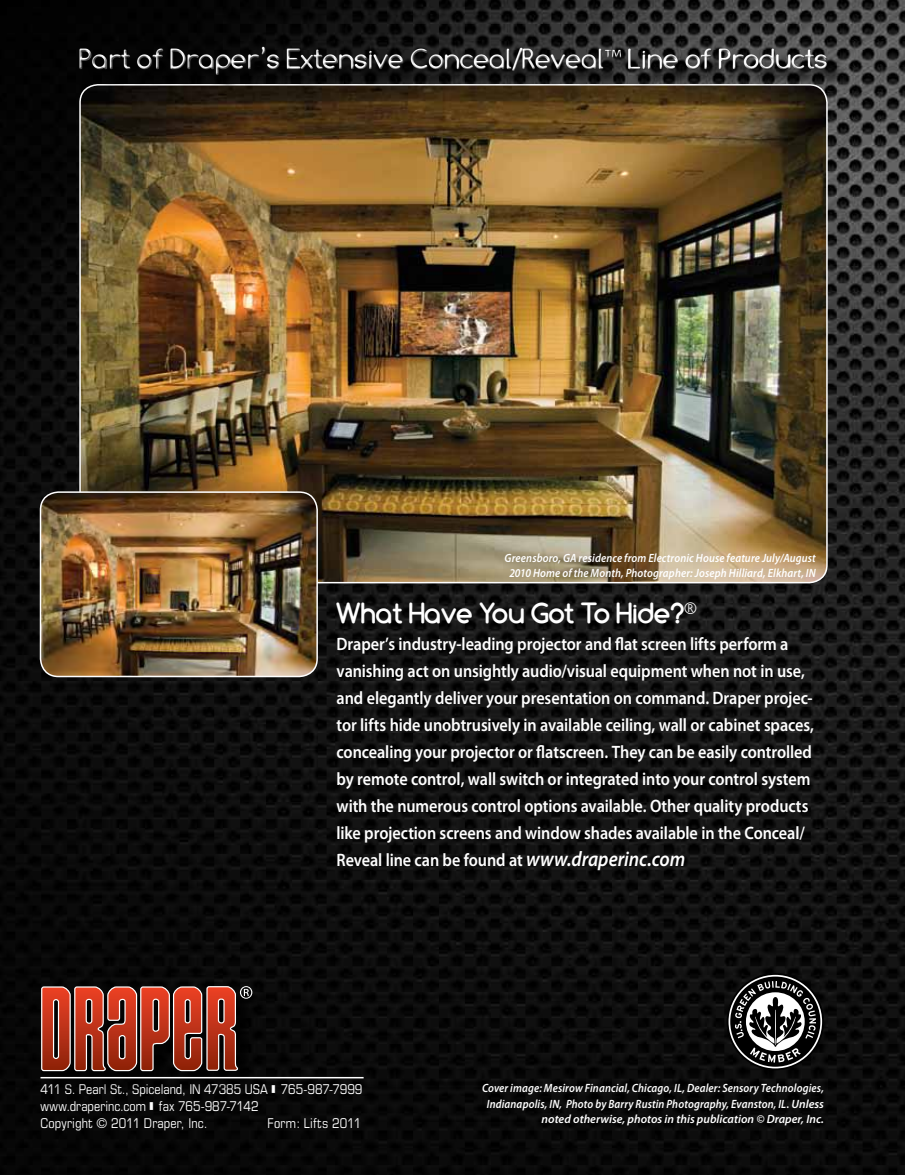
<style>
.page{position:relative;width:905px;height:1175px;background:#fff}
.page>*{position:absolute;margin:0;border:0;box-sizing:border-box;transform-origin:0 0}
.t1{font:700 28.5px "Comfortaa";letter-spacing:-.01em;color:#fff}
.t2{font:600 18px/27px "Myriad Pro";letter-spacing:-.005em;color:#fff;scale:.9 1}
.t3{font:condensed 13.5px/16.5px "Eurostile";letter-spacing:.005em;color:#fff}
.t4{font:italic 600 12px/15.8px "Myriad Pro";letter-spacing:.01em;color:#fff;text-align:right;scale:.9 1}
.s1{font-family:"Myriad Pro";font-weight:400}
.s2{font-style:italic;font-size:21px}
</style>
<div class="page">
<img style="left:0;top:0;width:904px;height:1174px">
<div style="left:43px;top:988px;width:228px;height:101px;background:#000"></div>
<svg style="left:41px;top:985px;width:211px;height:86px"></svg>
<hr style="left:40px;top:1076px;width:323px;height:2px;background:#fff">
<img style="left:80px;top:85px;width:746px;height:497px">
<img style="left:40px;top:492px;width:277px;height:184px">
<div style="left:40px;top:491px;width:278px;height:186px;border:2px solid #fff;border-radius:18px"></div>
<svg style="left:82px;top:49px;width:763px;height:44px;background:#363029"></svg>
<div style="left:77px;top:44px;width:751px;height:31px;background:#fff;opacity:.75"></div>
<div style="left:78px;top:46px;width:751px;height:31px;background:#000;opacity:.75"></div>
<svg style="left:726px;top:973px;width:97px;height:97px"></svg>
<h1 class="t1" style="left:80px;top:42px;width:749px">Part of Draper’s Extensive Conceal/Reveal<span class="s1">™</span> Line of Products</h1>
<p class="t4" style="left:504px;top:550px;width:347px;line-height:15px;text-align:center">Greensboro, GA residence from Electronic House feature July/August<br>2010 Home of the Month, Photographer: Joseph Hilliard, Elkhart, IN</p>
<h1 class="t1" style="left:336px;top:597px;width:362px">What Have You Got To Hide?<sup>®</sup></h1>
<p class="t2" style="left:336px;top:630px;width:532px">Draper’s industry-leading projector and flat screen lifts perform a vanishing act on unsightly audio/visual equipment when not in use, and elegantly deliver your presentation on command. Draper projec&shy;tor lifts hide unobtrusively in available ceiling, wall or cabinet spaces, concealing your projector or flatscreen. They can be easily controlled by remote control, wall switch or integrated into your control system with the numerous control options available. Other quality products like projection screens and window shades available in the Conceal/ Reveal line can be found at <span class="s2">www.draperinc.com</span></p>
<p class="t3" style="left:40px;top:1080px;width:323px">411 S. Pearl St., Spiceland, IN 47385 USA ■ 765-987-7999 www.draperinc.com ■ fax 765-987-7142</p>
<p class="t3" style="left:40px;top:1114px;width:168px">Copyright © 2011 Draper, Inc.</p>
<p class="t3" style="left:267px;top:1114px;width:95px">Form: Lifts 2011</p>
<p class="t4" style="left:482px;top:1079px;width:381px">Cover image: Mesirow Financial, Chicago, IL, Dealer: Sensory Technologies,<br>Indianapolis, IN, Photo by Barry Rustin Photography, Evanston, IL. Unless noted otherwise, photos in this publication © Draper, Inc.</p>
</div>
